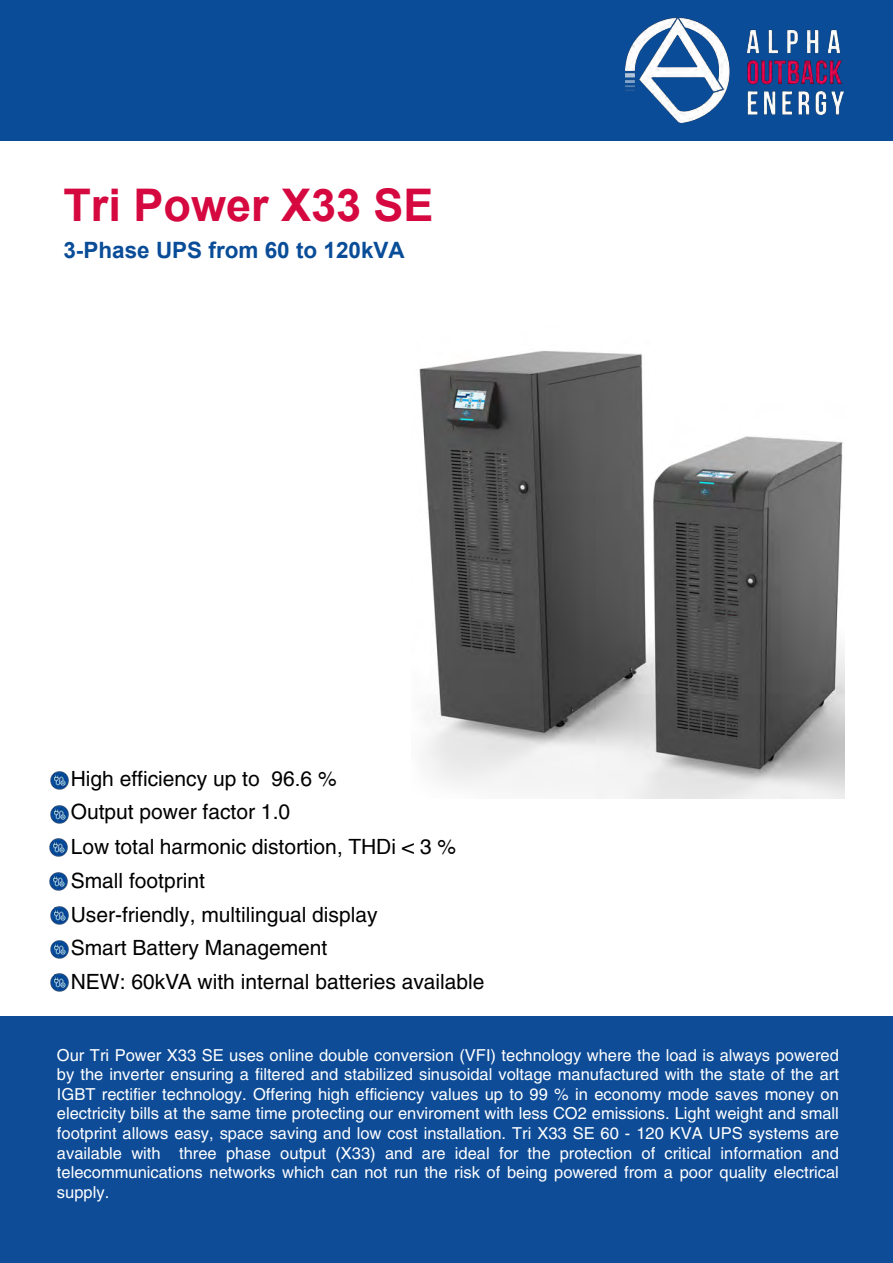
<style>
.page{position:relative;width:893px;height:1263px;background:#fff}
.page>*{position:absolute;margin:0;border:0;box-sizing:border-box;transform-origin:0 0}
.t1{font:700 45px "Arial";color:#d50840}
.t2{font:700 22.5px "Arial";color:#094c98}
.t3{font:21px/33.9px "Helvetica";color:#000}
.t4{font:16.5px/19.5px "Helvetica";color:#fff;text-align:justify}
</style>
<div class="page">
<div style="left:0;top:1016px;width:893px;height:247px;background:#0e4c97"></div>
<img style="left:50px;top:973px;width:18px;height:18px">
<img style="left:50px;top:940px;width:18px;height:18px">
<img style="left:50px;top:906px;width:18px;height:18px">
<img style="left:50px;top:872px;width:18px;height:18px">
<img style="left:50px;top:839px;width:18px;height:18px">
<img style="left:50px;top:806px;width:18px;height:18px">
<img style="left:50px;top:771px;width:18px;height:18px">
<div style="left:0;top:1px;width:893px;height:139px;background:#0a4c97"></div>
<img style="left:625px;top:15px;width:218px;height:108px">
<img style="left:419px;top:350px;width:425px;height:449px">
<h1 class="t1" style="left:63px;top:173px;width:372px">Tri Power X33 SE</h1>
<h2 class="t2" style="left:63px;top:235px;width:343px">3-Phase UPS from 60 to 120kVA</h2>
<p class="t3" style="left:71px;top:761px;width:415px">High efficiency up to 96.6 %<br>Output power factor 1.0<br>Low total harmonic distortion, THDi &lt; 3 %<br>Small footprint<br>User-friendly, multilingual display<br>Smart Battery Management<br>NEW: 60kVA with internal batteries available</p>
<p class="t4" style="left:57px;top:1045px;width:783px">Our Tri Power X33 SE uses online double conversion (VFI) technology where the load is always powered by the inverter ensuring a filtered and stabilized sinusoidal voltage manufactured with the state of the art IGBT rectifier technology. Offering high efficiency values up to 99 % in economy mode saves money on electricity bills at the same time protecting our enviroment with less CO2 emissions. Light weight and small footprint allows easy, space saving and low cost installation. Tri X33 SE 60 - 120 KVA UPS systems are available with three phase output (X33) and are ideal for the protection of critical information and telecommunications networks which can not run the risk of being powered from a poor quality electrical supply.</p>
</div>
